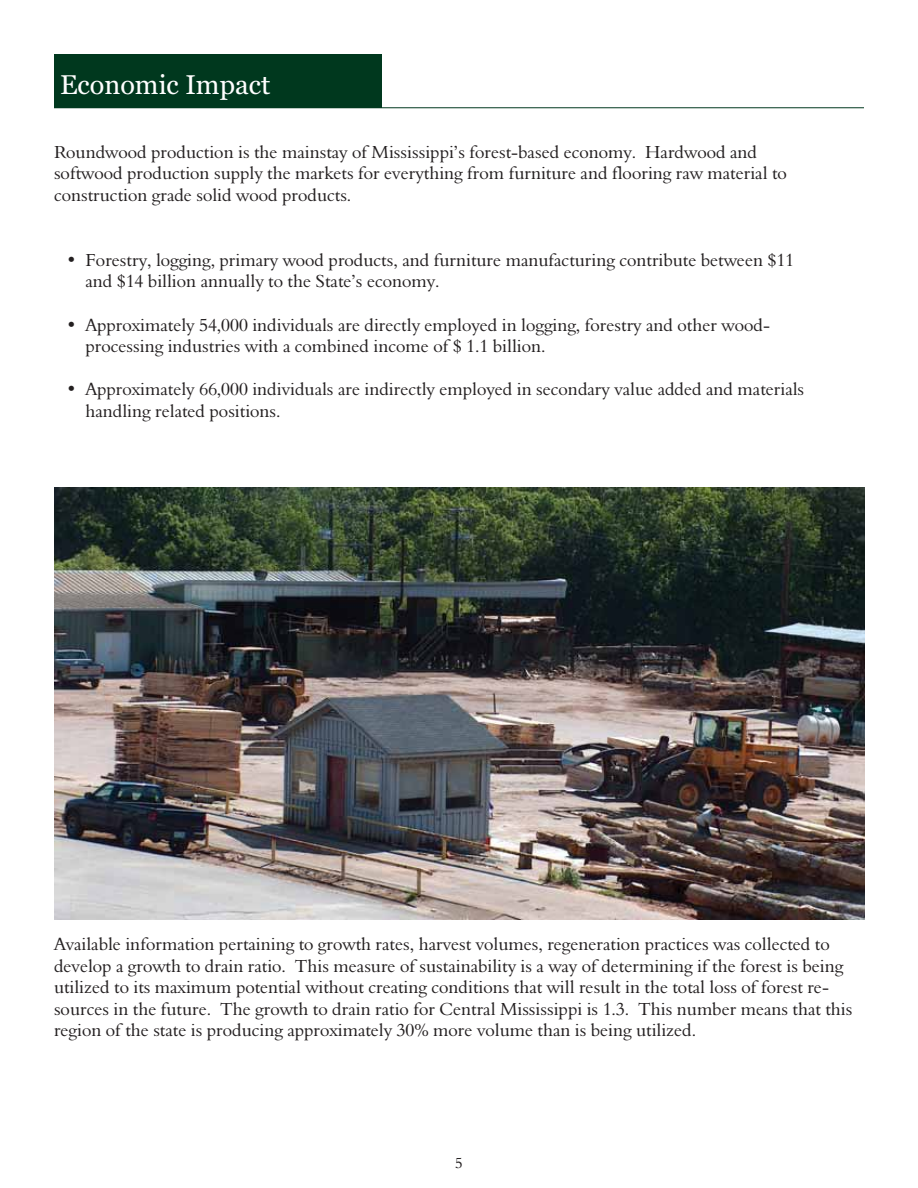
<style>
.page{position:relative;width:918px;height:1188px;background:#fff}
.page>*{position:absolute;margin:0;border:0;box-sizing:border-box;transform-origin:0 0}
.t1{font:27px "Georgia";color:#fff}
.t2{font:18px/21.6px "Nadine 2 Normal";color:#231f20}
.t3{font:15px "Nadine 2 Normal";color:#231f20}
</style>
<div class="page">
<div style="left:54px;top:54px;width:328px;height:54px;background:#00381e"></div>
<hr style="left:54px;top:107px;width:810px;height:1px;background:#00381e">
<img style="left:54px;top:488px;width:810px;height:432px">
<h1 class="t1" style="left:60px;top:73px;width:212px">Economic Impact</h1>
<p class="t2" style="left:54px;top:143px;width:734px">Roundwood production is the mainstay of Mississippi’s forest-based economy. Hardwood and softwood production supply the markets for everything from furniture and flooring raw material to construction grade solid wood products.</p>
<p class="t2" style="left:85px;top:251px;width:710px;text-indent:-19px">• Forestry, logging, primary wood products, and furniture manufacturing contribute between $11 and $14 billion annually to the State’s economy.</p>
<p class="t2" style="left:85px;top:316px;width:686px;text-indent:-19px">• Approximately 54,000 individuals are directly employed in logging, forestry and other wood&shy;processing industries with a combined income of $ 1.1 billion.</p>
<p class="t2" style="left:85px;top:380px;width:720px;text-indent:-19px">• Approximately 66,000 individuals are indirectly employed in secondary value added and materials handling related positions.</p>
<p class="t2" style="left:54px;top:935px;width:800px">Available information pertaining to growth rates, harvest volumes, regeneration practices was collected to develop a growth to drain ratio. This measure of sustainability is a way of determining if the forest is being utilized to its maximum potential without creating conditions that will result in the total loss of forest re&shy;sources in the future. The growth to drain ratio for Central Mississippi is 1.3. This number means that this region of the state is producing approximately 30% more volume than is being utilized.</p>
<p class="t3" style="left:455px;top:1157px;width:9px">5</p>
</div>
